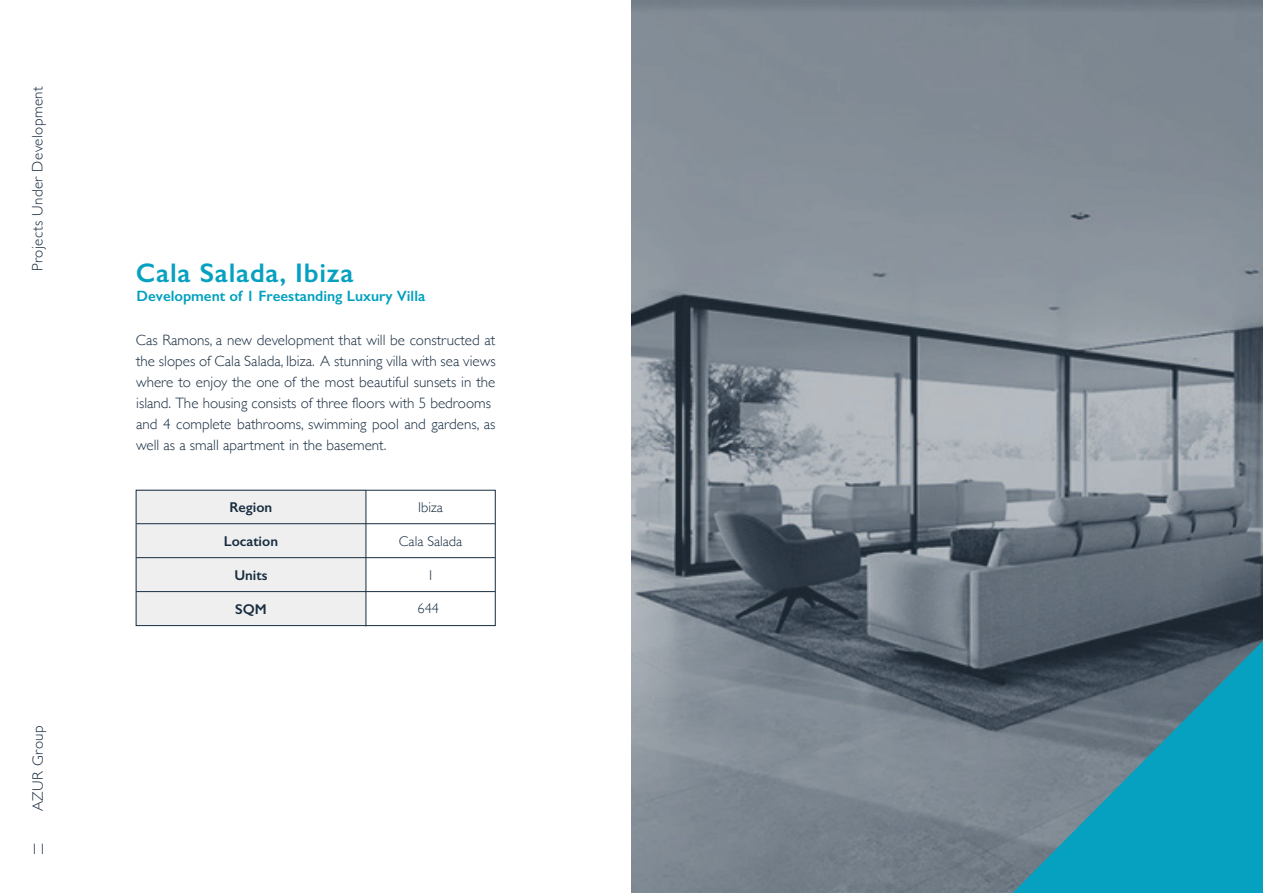
<style>
.page{position:relative;width:1263px;height:893px;background:#fff}
.page>*{position:absolute;margin:0;border:0;box-sizing:border-box;transform-origin:0 0}
.t1{font:600 27px "Gill Sans";letter-spacing:.03em;color:#06a1c0}
.t2{font:300 15px/21px "Gill Sans";color:#182d40;text-align:justify}
.t3{font:600 15px "Gill Sans";color:#00a0c0}
.t4{font:300 15px "Gill Sans";letter-spacing:.03em;color:#192c3f}
.t5{font:600 14.25px "Gill Sans";color:#182d40}
.t6{font:300 14.25px "Gill Sans";color:#182d40}
</style>
<div class="page">
<div style="left:137px;top:489px;width:229px;height:136px;background:#efefef"></div>
<div style="left:136px;top:490px;width:359px;height:136px;border:1px solid #182d40"></div>
<hr style="left:136px;top:523px;width:359px;height:1px;background:#182d40">
<hr style="left:136px;top:557px;width:359px;height:1px;background:#182d40">
<hr style="left:136px;top:591px;width:359px;height:1px;background:#182d40">
<hr style="left:366px;top:490px;width:1px;height:136px;background:#182d40">
<svg style="left:631px;top:0;width:632px;height:893px;background:#7d8690"></svg>
<svg style="left:1012px;top:641px;width:251px;height:252px;background:#33859a"></svg>
<p class="t4" style="left:26px;top:271px;width:187px;rotate:-90deg">Projects Under Development</p>
<p class="t4" style="left:26px;top:811px;width:87px;rotate:-90deg">AZUR Group</p>
<p class="t4" style="left:31px;top:837px;width:17px">11</p>
<h1 class="t1" style="left:136px;top:256px;width:219px">Cala Salada, Ibiza</h1>
<p class="t3" style="left:136px;top:287px;width:290px">Development of 1 Freestanding Luxury Villa</p>
<p class="t2" style="left:136px;top:328px;width:361px">Cas Ramons, a new development that will be constructed at the slopes of Cala Salada, Ibiza. A stunning villa with sea views where to enjoy the one of the most beautiful sunsets in the</p>
<p class="t2" style="left:136px;top:412px;width:361px">and 4 complete bathrooms, swimming pool and gardens, as</p>
<p class="t2" style="left:136px;top:392px;width:356px">island. The housing consists of three floors with 5 bedrooms</p>
<p class="t2" style="left:136px;top:433px;width:252px">well as a small apartment in the basement.</p>
<p class="t5" style="left:230px;top:499px;width:44px">Region</p>
<p class="t5" style="left:224px;top:532px;width:56px">Location</p>
<p class="t5" style="left:234px;top:566px;width:35px">Units</p>
<p class="t5" style="left:235px;top:600px;width:33px">SQM</p>
<p class="t6" style="left:418px;top:496px;width:26px">Ibiza</p>
<p class="t6" style="left:399px;top:530px;width:65px">Cala Salada</p>
<p class="t6" style="left:427px;top:564px;width:9px">1</p>
<p class="t6" style="left:417px;top:598px;width:23px">644</p>
</div>
